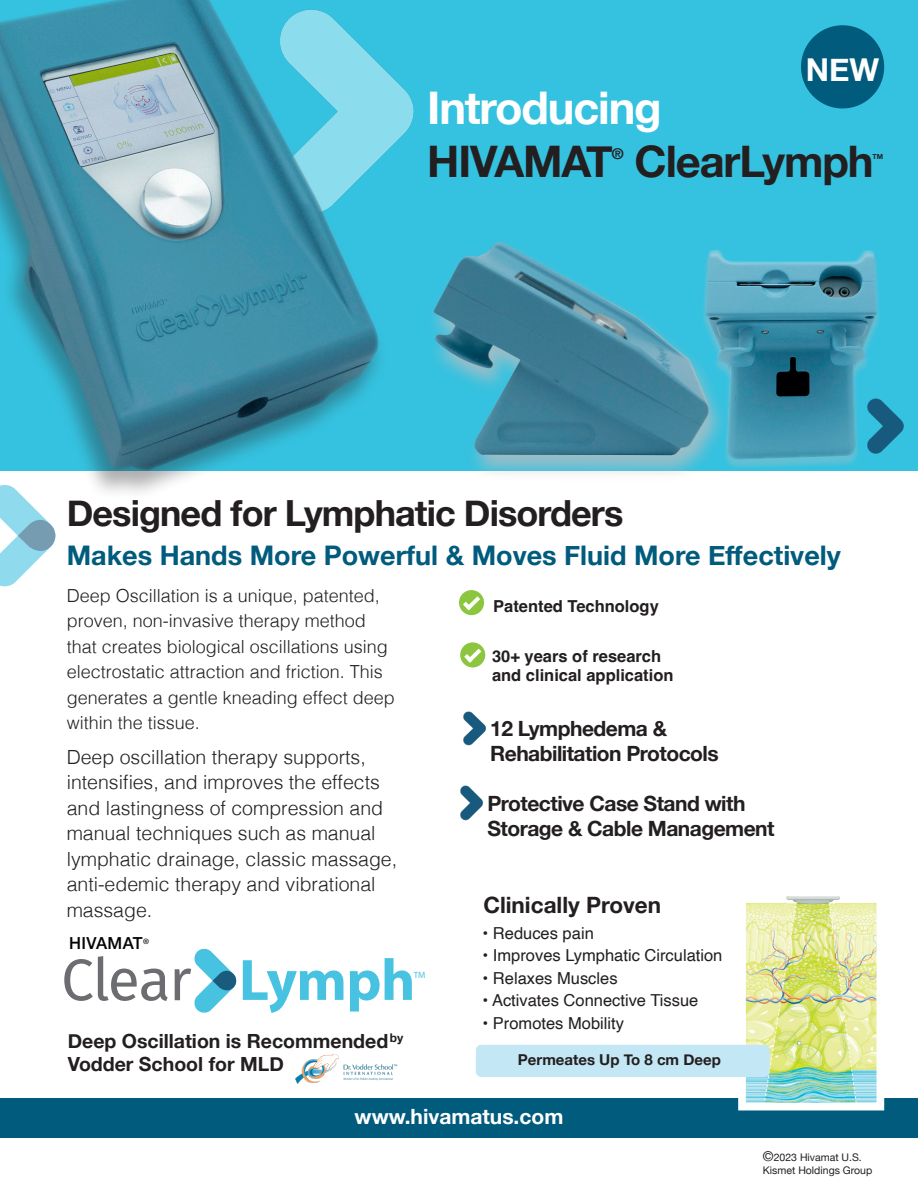
<style>
.page{position:relative;width:918px;height:1188px;background:#fff}
.page>*{position:absolute;margin:0;border:0;box-sizing:border-box;transform-origin:0 0}
.t1{font:58.8px "Fira Sans";letter-spacing:-.025em;color:#6c6d70}
.t2{font:700 45px "Helvetica Neue";letter-spacing:-.025em;color:#fff}
.t3{font:700 43.5px "Helvetica Neue";letter-spacing:-.025em;color:#231f20}
.t4{font:700 36px "Helvetica Neue";letter-spacing:-.025em;color:#231f20}
.t5{font:700 31.5px "Helvetica Neue";color:#fff}
.t6{font:700 27px "Helvetica Neue";color:#005b7d}
.t7{font:700 22.5px "Helvetica Neue";color:#231f20}
.t8{font:700 21px/25.2px "Helvetica Neue";letter-spacing:-.025em;color:#231f20}
.t9{font:700 21px "Helvetica Neue";color:#fff}
.t10{font:300 19.5px/25.5px "Helvetica";color:#231f20}
.t11{font:700 19.5px "Helvetica Neue";color:#231f20}
.t12{font:300 18px/25.5px "Helvetica";color:#231f20}
.t13{font:500 16.65px "Helvetica Neue";letter-spacing:.025em;color:#050504}
.t14{font:16.5px "Helvetica";color:#231f20}
.t15{font:700 16.5px/19.5px "Helvetica";color:#231f20}
.t16{font:700 15px "Helvetica Neue";color:#231f20}
.t17{font:700 14.85px "Helvetica Neue";color:#231f20}
.t18{font:700 12px "Helvetica Neue";color:#231f20}
.t19{font:10.5px/13.5px "Helvetica Neue";color:#231f20}
.t20{font:9px "Myriad Pro";color:#47c2e1}
.t21{font:500 7.35px "Helvetica Neue";color:#050504}
.t22{font:700 7.05px "Helvetica Neue";color:#231f20}
.s1{font-family:"Myriad Pro";font-weight:700;color:#47c2e1}
.s2{font-size:13.5px}
</style>
<div class="page">
<div style="left:0;top:0;width:918px;height:471px;background:#35c2e0"></div>
<img style="left:387px;top:72px;width:27px;height:79px">
<div style="left:0;top:0;width:387px;height:501px;background:#231f20;opacity:.37"></div>
<img style="left:0;top:0;width:379px;height:472px">
<div style="left:425px;top:240px;width:304px;height:243px;background:#bcbdc0;opacity:.75"></div>
<img style="left:433px;top:242px;width:276px;height:214px">
<div style="left:700px;top:252px;width:182px;height:219px;background:#bcbdc0;opacity:.34"></div>
<img style="left:705px;top:250px;width:172px;height:209px">
<img style="left:463px;top:711px;width:24px;height:35px">
<svg style="left:194px;top:948px;width:43px;height:65px"></svg>
<img style="left:862px;top:396px;width:42px;height:59px">
<svg style="left:0;top:483px;width:58px;height:104px"></svg>
<div style="left:459px;top:590px;width:25px;height:25px;background:#8bc63e;border-radius:50%"></div>
<svg style="left:463px;top:596px;width:17px;height:14px"></svg>
<div style="left:460px;top:642px;width:25px;height:25px;background:#8bc63e;border-radius:50%"></div>
<svg style="left:464px;top:649px;width:17px;height:14px"></svg>
<div style="left:0;top:1098px;width:918px;height:40px;background:#005b7d"></div>
<img style="left:460px;top:785px;width:24px;height:36px">
<img style="left:747px;top:897px;width:128px;height:204px">
<div style="left:738px;top:888px;width:146px;height:222px;border:8px solid #fff"></div>
<div style="left:476px;top:1045px;width:294px;height:32px;background:#c3e7f4;border-radius:5px"></div>
<div style="left:801px;top:25px;width:83px;height:83px;background:#005b7d;border-radius:50%"></div>
<img style="left:295px;top:1054px;width:103px;height:29px">
<p class="t2" style="left:427px;top:73px;width:236px">Introducing</p>
<p class="t5" style="left:806px;top:45px;width:75px">NEW</p>
<p class="t3" style="left:427px;top:127px;width:187px">HIVAMAT</p>
<p class="t17" style="left:612px;top:142px;width:13px">®</p>
<p class="t3" style="left:635px;top:127px;width:241px">ClearLymph</p>
<p class="t22" style="left:873px;top:151px;width:12px">TM</p>
<p class="t4" style="left:67px;top:485px;width:558px">Designed for Lymphatic Disorders</p>
<p class="t6" style="left:67px;top:534px;width:776px">Makes Hands More Powerful &amp; Moves Fluid More Effectively</p>
<p class="t12" style="left:67px;top:581px;width:330px">Deep Oscillation is a unique, patented, proven, non-invasive therapy method that creates biological oscillations using electrostatic attraction and friction. This generates a gentle kneading effect deep within the tissue.</p>
<p class="t10" style="left:67px;top:742px;width:332px">Deep oscillation therapy supports, intensifies, and improves the effects and lastingness of compression and manual techniques such as manual lymphatic drainage, classic massage, anti-edemic therapy and vibrational massage.</p>
<p class="t13" style="left:69px;top:930px;width:75px">HIVAMAT</p>
<p class="t21" style="left:143px;top:935px;width:7px">®</p>
<p class="t1" style="left:61px;top:939px;width:356px">Clear <span class="s1">Lymph</span></p>
<p class="t20" style="left:414px;top:970px;width:13px">TM</p>
<p class="t11" style="left:68px;top:1026px;width:322px">Deep Oscillation is Recommended</p>
<p class="t18" style="left:390px;top:1029px;width:15px">by</p>
<p class="t11" style="left:68px;top:1049px;width:217px">Vodder School for MLD</p>
<p class="t15" style="left:493px;top:599px;width:167px">Patented Technology</p>
<p class="t15" style="left:492px;top:648px;width:183px">30+ years of research and clinical application</p>
<p class="t8" style="left:490px;top:717px;width:230px">12 Lymphedema &amp;<br>Rehabilitation Protocols</p>
<p class="t8" style="left:488px;top:791px;width:289px">Protective Case Stand with<br>Storage &amp; Cable Management</p>
<p class="t7" style="left:483px;top:887px;width:179px">Clinically Proven</p>
<p class="t14" style="left:483px;top:920px;width:113px">• Reduces pain</p>
<p class="t14" style="left:483px;top:943px;width:241px">• Improves Lymphatic Circulation</p>
<p class="t14" style="left:483px;top:965px;width:137px">• Relaxes Muscles</p>
<p class="t14" style="left:483px;top:988px;width:217px">• Activates Connective Tissue</p>
<p class="t14" style="left:483px;top:1010px;width:143px">• Promotes Mobility</p>
<p class="t16" style="left:518px;top:1048px;width:205px">Permeates Up To 8 cm Deep</p>
<p class="t9" style="left:355px;top:1100px;width:210px">www.hivamatus.com</p>
<p class="t19" style="left:763px;top:1151px;width:111px"><span class="s2">©</span>2023 Hivamat U.S.<br>Kismet Holdings Group</p>
</div>
